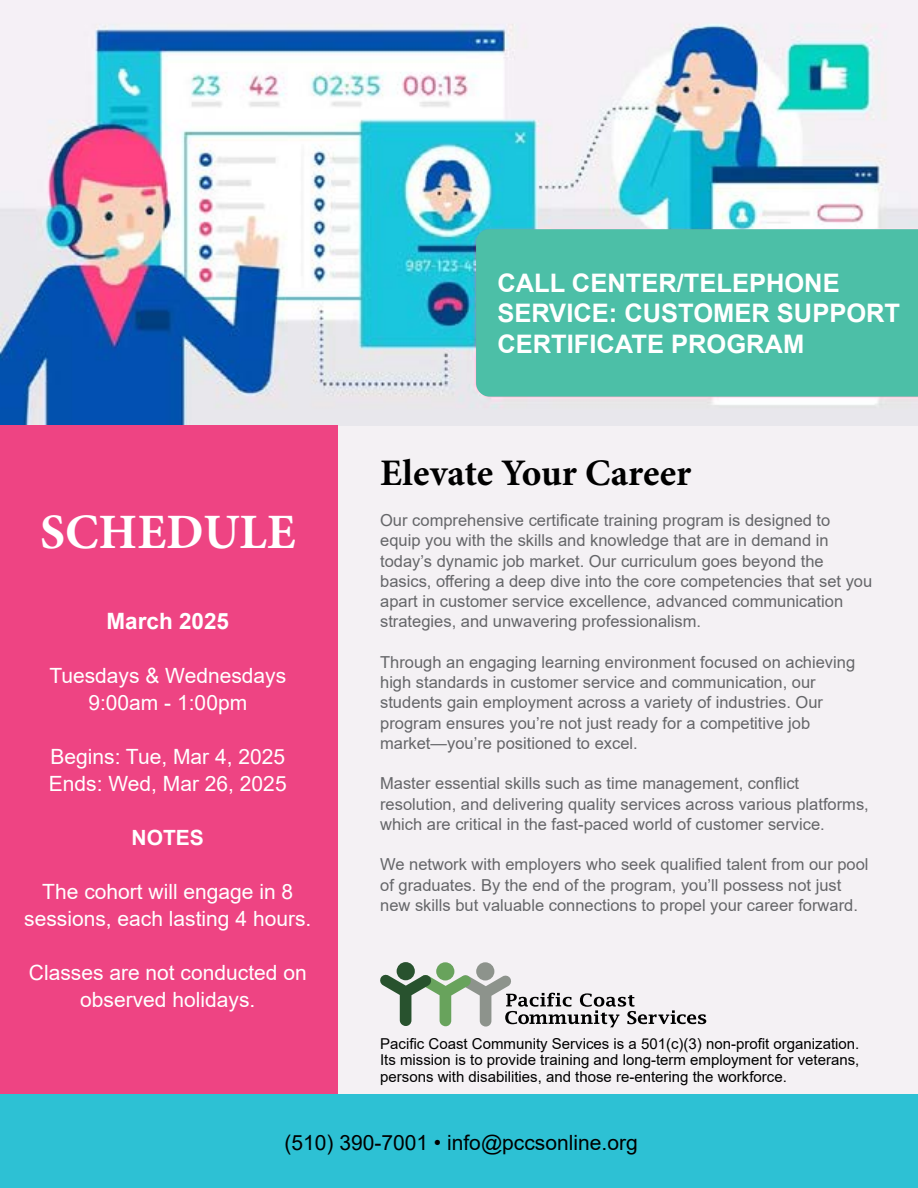
<style>
.page{position:relative;width:918px;height:1188px;background:#fff}
.page>*{position:absolute;margin:0;border:0;box-sizing:border-box;transform-origin:0 0}
.t1{font:700 49.5px "Minion Pro";color:#fff}
.t2{font:700 37.5px "Minion Pro";color:#000}
.t3{font:700 25.5px/30.6px "Arial";color:#fff}
.t4{font:700 22.5px "Arial";color:#fff}
.t5{font:21px/27px "Arial";color:#fff;text-align:center}
.t6{font:21px "Arial";color:#000}
.t7{font:700 21px "Arial";color:#fff}
.t8{font:16.5px/20.2px "Arial";color:#656669}
.t9{font:15px/16.5px "Arial";color:#000;text-align:justify}
</style>
<div class="page">
<div style="left:338px;top:426px;width:580px;height:668px;background:#f4f1f4"></div>
<img style="left:0;top:0;width:918px;height:426px">
<div style="left:0;top:426px;width:338px;height:668px;background:#ee4483"></div>
<div style="left:476px;top:229px;width:442px;height:168px;background:#4cbfa7"></div>
<div style="left:0;top:1094px;width:918px;height:94px;background:#2dc1d4"></div>
<div style="left:476px;top:962px;width:18px;height:19px;background:#8d938c;border-radius:50%"></div>
<div style="left:397px;top:962px;width:18px;height:18px;background:#28522e;border-radius:50%"></div>
<div style="left:436px;top:962px;width:18px;height:19px;background:#68a35c;border-radius:50%"></div>
<svg style="left:380px;top:974px;width:326px;height:53px"></svg>
<h1 class="t1" style="left:40px;top:498px;width:257px">SCHEDULE</h1>
<h3 class="t4" style="left:107px;top:606px;width:124px">March 2025</h3>
<p class="t5" style="left:49px;top:662px;width:238px">Tuesdays &amp; Wednesdays<br>9:00am - 1:00pm</p>
<p class="t5" style="left:49px;top:743px;width:239px;text-align:left">Begins: Tue, Mar 4, 2025<br>Ends: Wed, Mar 26, 2025</p>
<p class="t7" style="left:132px;top:823px;width:74px">NOTES</p>
<p class="t5" style="left:24px;top:878px;width:289px">The cohort will engage in 8 sessions, each lasting 4 hours.</p>
<p class="t5" style="left:29px;top:959px;width:279px">Classes are not conducted on observed holidays.</p>
<h3 class="t3" style="left:497px;top:268px;width:404px">CALL CENTER/TELEPHONE<br>SERVICE: CUSTOMER SUPPORT<br>CERTIFICATE PROGRAM</h3>
<h2 class="t2" style="left:380px;top:447px;width:313px">Elevate Your Career</h2>
<p class="t8" style="left:380px;top:510px;width:494px">Our comprehensive certificate training program is designed to equip you with the skills and knowledge that are in demand in today’s dynamic job market. Our curriculum goes beyond the basics, offering a deep dive into the core competencies that set you apart in customer service excellence, advanced communication strategies, and unwavering professionalism.</p>
<p class="t8" style="left:380px;top:652px;width:477px">Through an engaging learning environment focused on achieving high standards in customer service and communication, our students gain employment across a variety of industries. Our program ensures you’re not just ready for a competitive job market—you’re positioned to excel.</p>
<p class="t8" style="left:380px;top:773px;width:490px">Master essential skills such as time management, conflict resolution, and delivering quality services across various platforms, which are critical in the fast-paced world of customer service.</p>
<p class="t8" style="left:380px;top:854px;width:490px">We network with employers who seek qualified talent from our pool of graduates. By the end of the program, you’ll possess not just new skills but valuable connections to propel your career forward.</p>
<p class="t9" style="left:380px;top:1035px;width:481px">Pacific Coast Community Services is a 501(c)(3) non-profit organization.<br>Its mission is to provide training and long-term employment for veterans, persons with disabilities, and those re-entering the workforce.</p>
<p class="t6" style="left:285px;top:1129px;width:355px">(510) 390-7001 • info@pccsonline.org</p>
</div>
